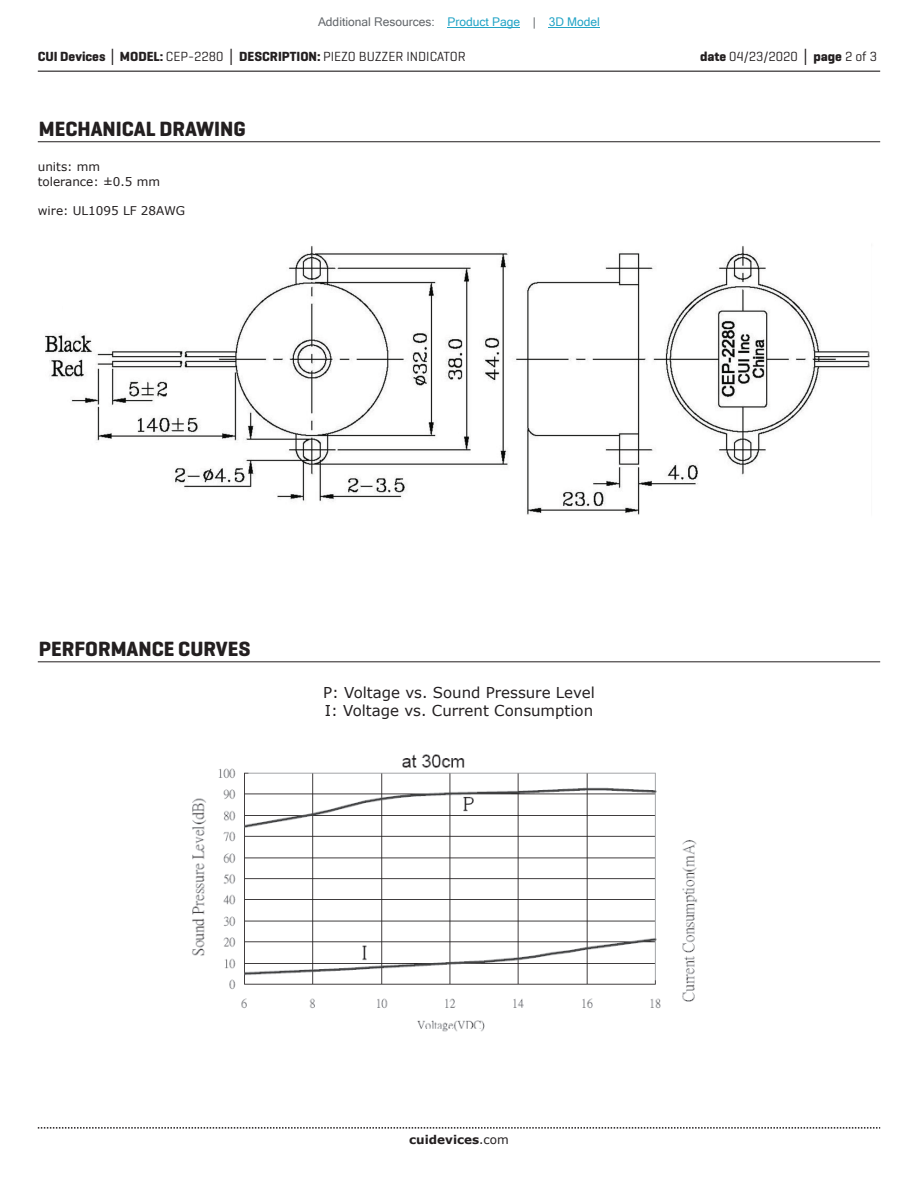
<style>
.page{position:relative;width:918px;height:1188px;background:#fff}
.page>*{position:absolute;margin:0;border:0;box-sizing:border-box;transform-origin:0 0}
.t1{font:700 21px "Geogrotesque";color:#231f20}
.t2{font:15px/18px "Verdana";color:#231f20}
.t3{font:700 13.5px "Geogrotesque";color:#231f20}
.t4{font:13.5px "Geogrotesque";color:#231f20}
.t5{font:12px/14.4px "Verdana";color:#231f20}
.t6{font:12px "Microsoft Sans Serif";color:#63676b}
.t7{font:700 12px "Verdana";color:#231f20}
.s1{color:#23a4c6}
.s2{font-family:"Verdana"}
.s3{font-weight:400}
.s4{font-weight:700}
.s5{font-family:"Verdana";font-weight:700}
</style>
<div class="page">
<hr style="left:38px;top:71px;width:842px;height:1px;background:#231f20">
<svg style="left:38px;top:1127px;width:842px;height:2px"></svg>
<hr style="left:38px;top:141px;width:842px;height:1px;background:#231f20">
<hr style="left:38px;top:661px;width:842px;height:1px;background:#231f20">
<img style="left:45px;top:246px;width:825px;height:269px">
<div style="left:63px;top:295px;width:177px;height:33px;background:#fff"></div>
<img style="left:192px;top:754px;width:505px;height:278px">
<hr style="left:448px;top:27px;width:72px;height:1px;background:#23a4c6">
<hr style="left:549px;top:27px;width:51px;height:1px;background:#23a4c6">
<p class="t6" style="left:318px;top:15px;width:283px">Additional Resources: <span class="s1">Product Page</span> | <span class="s1">3D Model</span></p>
<p class="t3" style="left:38px;top:48px;width:430px">CUI Devices <span class="s2">│</span> MODEL: <span class="s3">CEP-2280</span> <span class="s2">│</span> DESCRIPTION: <span class="s3">PIEZO BUZZER INDICATOR</span></p>
<p class="t4" style="left:700px;top:48px;width:179px"><span class="s4">date</span> 04/23/2020 <span class="s5">│</span> <span class="s4">page</span> 2 of 3</p>
<h1 class="t1" style="left:39px;top:116px;width:208px">MECHANICAL DRAWING</h1>
<p class="t5" style="left:38px;top:160px;width:124px">units: mm tolerance: ±0.5 mm</p>
<p class="t5" style="left:38px;top:203px;width:149px">wire: UL1095 LF 28AWG</p>
<h1 class="t1" style="left:39px;top:636px;width:213px">PERFORMANCE CURVES</h1>
<p class="t2" style="left:323px;top:683px;width:273px">P: Voltage vs. Sound Pressure Level<br>I: Voltage vs. Current Consumption</p>
<p class="t7" style="left:409px;top:1131px;width:101px">cuidevices<span class="s3">.com</span></p>
</div>
